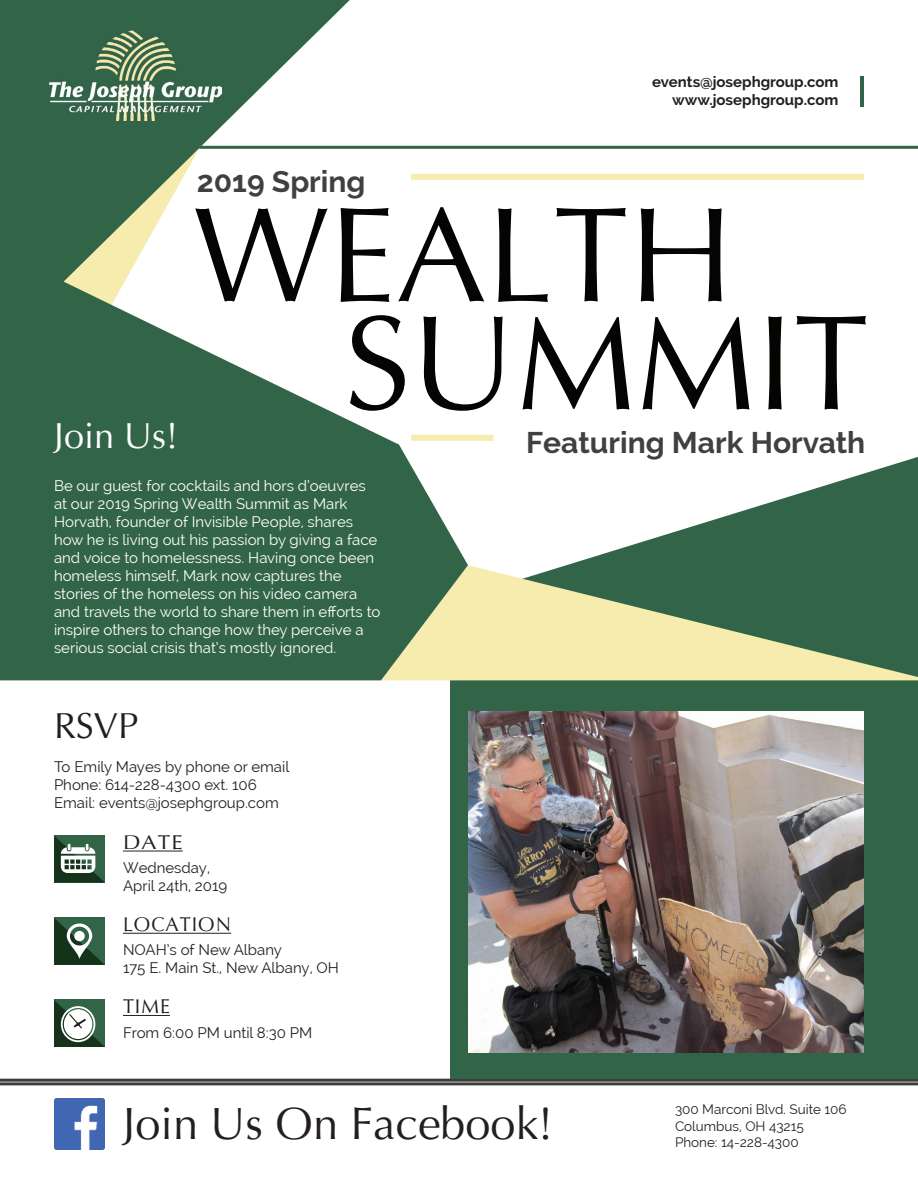
<style>
.page{position:relative;width:918px;height:1188px;background:#fff}
.page>*{position:absolute;margin:0;border:0;box-sizing:border-box;transform-origin:0 0}
.Page_Header_-_Blue{font:135px "Optima";color:#040503}
.Title_Left{font:45px "Optima";color:#231f20}
.Title_Left-2{font:36px "Optima";color:#fff}
.Title_Left-3{font:36px "Optima";color:#231f20}
.Title_Left-4{font:700 30px "Raleway";color:#413f41}
.Sub_Title_Left{font:19.8px "Optima";letter-spacing:.05em;color:#231f20}
.Sub_Title_Left-2{font:19.8px "Optima";letter-spacing:.05em;color:#231f20;scale:1.14 1}
.feature_article_body{font:15px/18px "Raleway";color:#fff}
.Description{font:15px "Raleway";color:#231f20}
.Text__Right_Jusify{font:700 15px "Raleway";color:#231f20}
.Address_description{font:13.5px "Raleway";color:#231f20}
</style>
<div class="page">
<svg style="left:0;top:1079px;width:918px;height:6px"></svg>
<div style="left:450px;top:680px;width:468px;height:399px;background:#326448"></div>
<svg style="left:502px;top:457px;width:416px;height:224px"></svg>
<hr style="left:175px;top:146px;width:743px;height:3px;background:#326448">
<svg style="left:468px;top:565px;width:450px;height:115px;fill:#f5ecae"></svg>
<svg style="left:0;top:344px;width:468px;height:336px;fill:#326448"></svg>
<svg style="left:0;top:0;width:350px;height:344px"></svg>
<img style="left:50px;top:30px;width:172px;height:91px">
<img style="left:468px;top:711px;width:396px;height:341px">
<svg style="left:54px;top:836px;width:51px;height:47px"></svg>
<svg style="left:54px;top:918px;width:51px;height:47px"></svg>
<div style="left:74px;top:931px;width:11px;height:10px;background:#fff;border-radius:50%"></div>
<svg style="left:54px;top:1000px;width:51px;height:47px"></svg>
<hr style="left:123px;top:851px;width:60px;height:1px;background:#231f20">
<hr style="left:123px;top:933px;width:108px;height:1px;background:#231f20">
<hr style="left:123px;top:1015px;width:47px;height:1px;background:#231f20">
<div style="left:411px;top:174px;width:453px;height:6px;background:#f5ecae"></div>
<div style="left:411px;top:435px;width:83px;height:6px;background:#f5ecae"></div>
<hr style="left:861px;top:76px;width:3px;height:31px;background:#306449">
<img style="left:54px;top:1099px;width:51px;height:51px">
<p class="Title_Left-4" style="left:197px;top:164px;width:170px">2019 Spring</p>
<p class="Text__Right_Jusify" style="left:652px;top:73px;width:188px">events@josephgroup.com</p>
<p class="Text__Right_Jusify" style="left:672px;top:91px;width:168px">www.josephgroup.com</p>
<p class="Title_Left-2" style="left:54px;top:413px;width:126px">Join Us!</p>
<p class="Page_Header_-_Blue" style="left:194px;top:170px;width:542px">WEALTH</p>
<p class="Page_Header_-_Blue" style="left:344px;top:278px;width:527px">SUMMIT</p>
<p class="Title_Left-4" style="left:526px;top:425px;width:341px">Featuring Mark Horvath</p>
<p class="feature_article_body" style="left:54px;top:477px;width:328px">Be our guest for cocktails and hors d’oeuvres at our 2019 Spring Wealth Summit as Mark Horvath, founder of Invisible People, shares how he is living out his passion by giving a face and voice to homelessness. Having once been homeless himself, Mark now captures the stories of the homeless on his video camera and travels the world to share them in efforts to inspire others to change how they perceive a serious social crisis that’s mostly ignored.</p>
<p class="Title_Left-3" style="left:54px;top:703px;width:86px">RSVP</p>
<p class="Description" style="left:54px;top:758px;width:237px">To Emily Mayes by phone or email</p>
<p class="Description" style="left:54px;top:776px;width:204px">Phone: 614-228-4300 ext. 106</p>
<p class="Description" style="left:54px;top:794px;width:226px">Email: events@josephgroup.com</p>
<p class="Sub_Title_Left-2" style="left:123px;top:830px;width:54px">DATE</p>
<p class="Description" style="left:123px;top:859px;width:89px">Wednesday,</p>
<p class="Description" style="left:123px;top:877px;width:106px">April 24th, 2019</p>
<p class="Sub_Title_Left" style="left:123px;top:912px;width:110px">LOCATION</p>
<p class="Description" style="left:123px;top:941px;width:160px">NOAH’s of New Albany</p>
<p class="Description" style="left:123px;top:959px;width:218px">175 E. Main St., New Albany, OH</p>
<p class="Sub_Title_Left" style="left:123px;top:994px;width:48px">TIME</p>
<p class="Description" style="left:123px;top:1024px;width:191px">From 6:00 PM until 8:30 PM</p>
<p class="Title_Left" style="left:123px;top:1095px;width:432px">Join Us On Facebook!</p>
<p class="Address_description" style="left:675px;top:1102px;width:173px">300 Marconi Blvd. Suite 106</p>
<p class="Address_description" style="left:675px;top:1118px;width:130px">Columbus, OH 43215</p>
<p class="Address_description" style="left:675px;top:1134px;width:125px">Phone: 14-228-4300</p>
</div>
